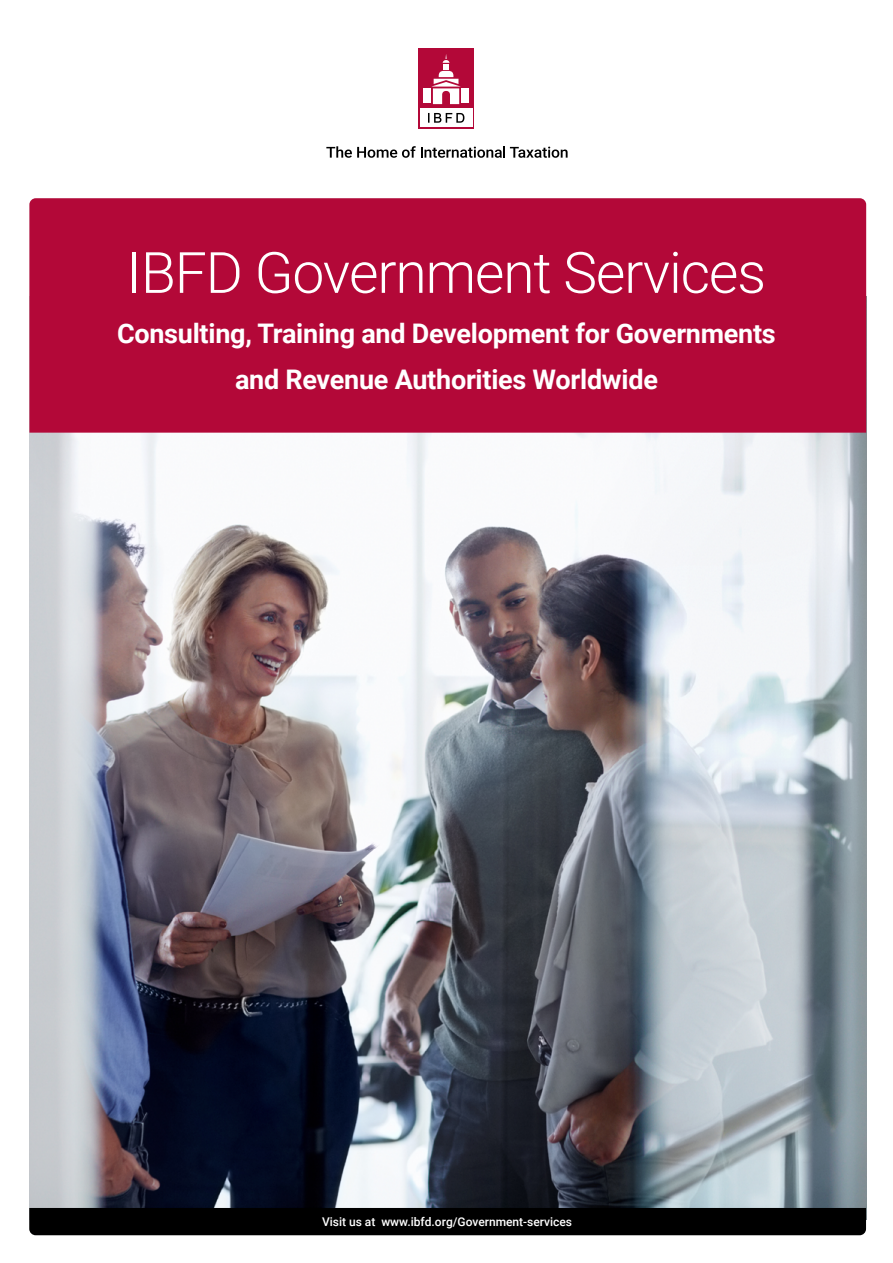
<style>
.page{position:relative;width:893px;height:1263px;background:#fff}
.page>*{position:absolute;margin:0;border:0;box-sizing:border-box;transform-origin:0 0}
.t1{font:300 57px "Roboto";letter-spacing:-.02em;color:#fff}
.t2{font:700 27px/46.5px "Roboto";letter-spacing:-.01em;color:#fff;text-align:center}
.t3{font:500 12px "Roboto";color:#fff}
</style>
<div class="page">
<img style="left:29px;top:433px;width:837px;height:775px">
<div style="left:29px;top:198px;width:837px;height:235px;background:#b30838"></div>
<svg style="left:326px;top:146px;width:242px;height:12px"></svg>
<div style="left:418px;top:48px;width:56px;height:81px;background:#b30838"></div>
<div style="left:420px;top:108px;width:52px;height:19px;background:#fff"></div>
<div style="left:423px;top:88px;width:8px;height:15px;background:#fff"></div>
<div style="left:461px;top:88px;width:8px;height:15px;background:#fff"></div>
<svg style="left:431px;top:54px;width:30px;height:50px"></svg>
<svg style="left:428px;top:113px;width:36px;height:10px"></svg>
<div style="left:29px;top:1208px;width:837px;height:27px;background:#000"></div>
<h1 class="t1" style="left:127px;top:233px;width:641px">IBFD Government Services</h1>
<p class="t2" style="left:117px;top:309px;width:660px">Consulting, Training and Development for Governments and Revenue Authorities Worldwide</p>
<p class="t3" style="left:322px;top:1213px;width:252px">Visit us at www.ibfd.org/Government-services</p>
</div>
